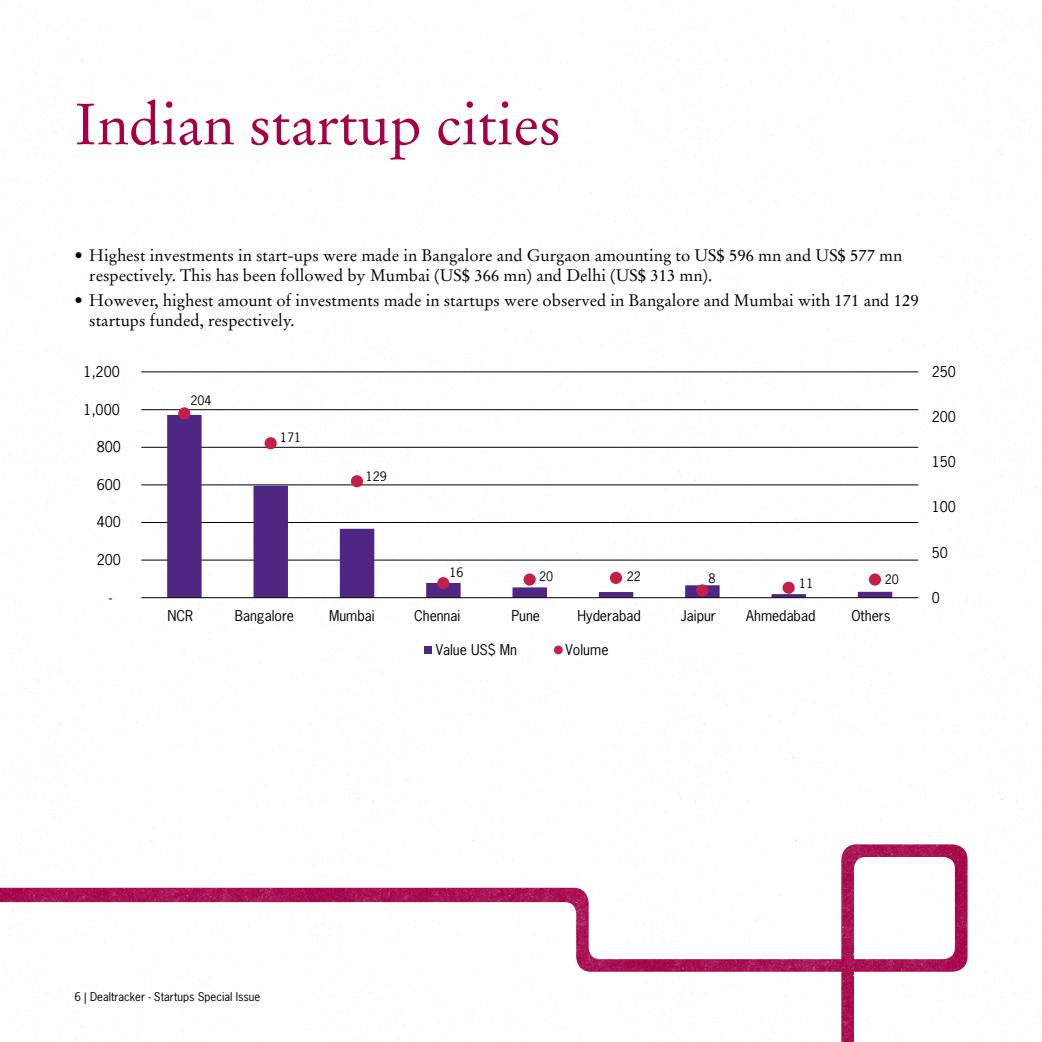
<style>
.page{position:relative;width:1042px;height:1042px;background:#fff}
.page>*{position:absolute;margin:0;border:0;box-sizing:border-box;transform-origin:0 0}
.t1{font:57.75px "Stempel Garamond LT Com";color:#a30046}
.t2{font:16.62px/19.9px "Stempel Garamond LT Com";color:#000}
.t3{font:14px "News Gothic Std";letter-spacing:.005em;color:#010101}
.t4{font:12.25px "News Gothic Std";letter-spacing:.005em;color:#010101}
.t5{font:11.38px "News Gothic Std";color:#000}
</style>
<div class="page">
<img style="left:0;top:0;width:1042px;height:1042px">
<hr style="left:141px;top:560px;width:777px;height:1px;background:#000">
<hr style="left:141px;top:522px;width:777px;height:1px;background:#000">
<hr style="left:141px;top:484px;width:777px;height:1px;background:#000">
<hr style="left:141px;top:447px;width:777px;height:1px;background:#000">
<hr style="left:141px;top:409px;width:777px;height:1px;background:#000">
<hr style="left:141px;top:371px;width:777px;height:1px;background:#000">
<svg style="left:167px;top:415px;width:725px;height:182px"></svg>
<hr style="left:141px;top:597px;width:777px;height:1px;background:#000">
<div style="left:178px;top:407px;width:12px;height:12px;background:#c31f48;border-radius:50%"></div>
<div style="left:264px;top:437px;width:13px;height:12px;background:#c31f48;border-radius:50%"></div>
<div style="left:351px;top:475px;width:12px;height:12px;background:#c31f48;border-radius:50%"></div>
<div style="left:437px;top:577px;width:12px;height:12px;background:#c31f48;border-radius:50%"></div>
<svg style="left:523px;top:573px;width:13px;height:13px"></svg>
<div style="left:610px;top:572px;width:12px;height:12px;background:#c31f48;border-radius:50%"></div>
<div style="left:696px;top:584px;width:12px;height:12px;background:#c31f48;border-radius:50%"></div>
<div style="left:782px;top:582px;width:13px;height:12px;background:#c31f48;border-radius:50%"></div>
<div style="left:869px;top:573px;width:12px;height:13px;background:#c31f48;border-radius:50%"></div>
<div style="left:424px;top:646px;width:8px;height:8px;background:#4f2683"></div>
<div style="left:554px;top:645px;width:9px;height:9px;background:#c31f48;border-radius:50%"></div>
<h1 class="t1" style="left:74px;top:87px;width:488px">Indian startup cities</h1>
<p class="t2" style="left:89px;top:245px;width:814px;text-indent:-15px">• Highest investments in start-ups were made in Bangalore and Gurgaon amounting to US$ 596 mn and US$ 577 mn respectively. This has been followed by Mumbai (US$ 366 mn) and Delhi (US$ 313 mn).</p>
<p class="t2" style="left:89px;top:290px;width:831px;text-indent:-15px">• However, highest amount of investments made in startups were observed in Bangalore and Mumbai with 171 and 129 startups funded, respectively.</p>
<p class="t3" style="left:84px;top:363px;width:38px">1,200</p>
<p class="t3" style="left:84px;top:400px;width:38px">1,000</p>
<p class="t3" style="left:97px;top:438px;width:26px">800</p>
<p class="t3" style="left:97px;top:475px;width:26px">600</p>
<p class="t3" style="left:97px;top:513px;width:26px">400</p>
<p class="t3" style="left:97px;top:551px;width:26px">200</p>
<p class="t3" style="left:109px;top:588px;width:4px">-</p>
<p class="t4" style="left:190px;top:393px;width:23px">204</p>
<p class="t4" style="left:280px;top:430px;width:23px">171</p>
<p class="t4" style="left:366px;top:469px;width:23px">129</p>
<p class="t4" style="left:449px;top:564px;width:16px">16</p>
<p class="t4" style="left:539px;top:568px;width:16px">20</p>
<p class="t4" style="left:627px;top:568px;width:16px">22</p>
<p class="t4" style="left:708px;top:570px;width:9px">8</p>
<p class="t4" style="left:799px;top:575px;width:16px">11</p>
<p class="t4" style="left:885px;top:572px;width:16px">20</p>
<p class="t3" style="left:167px;top:607px;width:27px">NCR</p>
<p class="t3" style="left:235px;top:607px;width:61px">Bangalore</p>
<p class="t3" style="left:329px;top:607px;width:47px">Mumbai</p>
<p class="t3" style="left:414px;top:607px;width:48px">Chennai</p>
<p class="t3" style="left:511px;top:607px;width:30px">Pune</p>
<p class="t3" style="left:577px;top:607px;width:65px">Hyderabad</p>
<p class="t3" style="left:681px;top:607px;width:36px">Jaipur</p>
<p class="t3" style="left:746px;top:607px;width:71px">Ahmedabad</p>
<p class="t3" style="left:851px;top:607px;width:41px">Others</p>
<p class="t3" style="left:436px;top:641px;width:83px">Value US$ Mn</p>
<p class="t3" style="left:565px;top:641px;width:44px">Volume</p>
<p class="t3" style="left:932px;top:363px;width:26px">250</p>
<p class="t3" style="left:932px;top:408px;width:26px">200</p>
<p class="t3" style="left:932px;top:453px;width:26px">150</p>
<p class="t3" style="left:932px;top:498px;width:26px">100</p>
<p class="t3" style="left:932px;top:543px;width:18px">50</p>
<p class="t3" style="left:932px;top:588px;width:10px">0</p>
<p class="t5" style="left:74px;top:990px;width:187px">6 | Dealtracker - Startups Special Issue</p>
</div>
